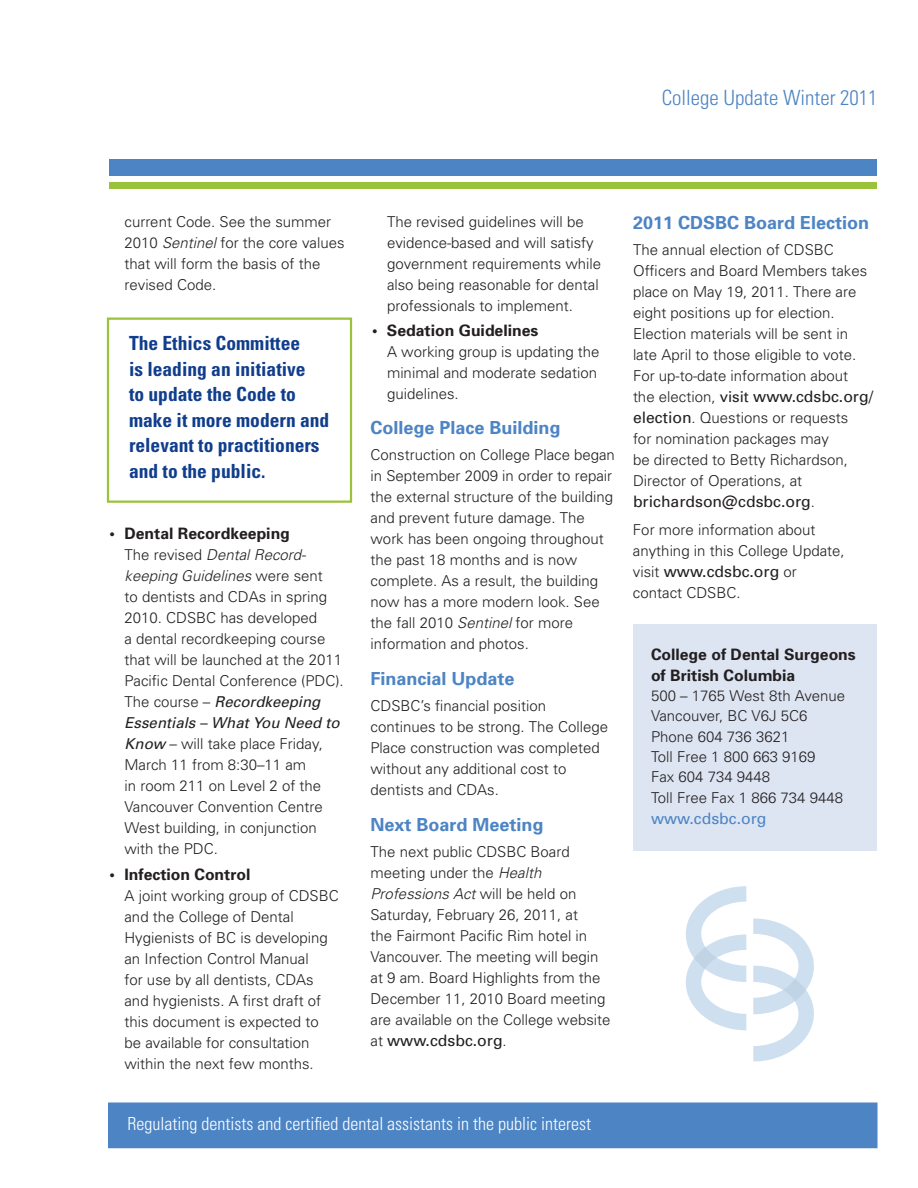
<style>
.page{position:relative;width:918px;height:1188px;background:#fff}
.page>*{position:absolute;margin:0;border:0;box-sizing:border-box;transform-origin:0 0}
.t1{font:300 condensed 21px "Univers";color:#4d84c4}
.t2{font:700 condensed 19.5px/25.5px "Univers";color:#103d8c}
.t3{font:700 18px "Univers";color:#4d84c4}
.t4{font:300 condensed 18px "Univers";color:#fff}
.t5{font:700 15.75px/21px "Univers";color:#231f20}
.t6{font:15.75px "Univers";color:#231f20}
.t7{font:15.75px "Univers";color:#4d84c4}
.t8{font:300 15px/21px "Univers";color:#231f20}
.s1{font-style:italic}
.s2{font-weight:400;font-style:italic}
.s3{font-weight:300;font-size:15px}
.s4{font-size:15px}
.s5{font-weight:400;font-size:15.75px}
</style>
<div class="page">
<div style="left:107px;top:318px;width:245px;height:185px;background:#fff;border:2px solid #9ac23b"></div>
<svg style="left:686px;top:886px;width:60px;height:144px"></svg>
<svg style="left:753px;top:918px;width:61px;height:143px"></svg>
<div style="left:694px;top:947px;width:23px;height:22px;background:linear-gradient(to bottom,#c4d7e8,#c6d9ea);border-radius:50%"></div>
<div style="left:783px;top:979px;width:23px;height:22px;background:linear-gradient(to bottom,#c4d7e8,#c6d9ea);border-radius:50%"></div>
<div style="left:633px;top:624px;width:244px;height:226px;background:#dde5f3"></div>
<div style="left:109px;top:159px;width:768px;height:17px;background:#4d84c4"></div>
<div style="left:108px;top:1102px;width:770px;height:46px;background:#4d84c4;border:2px solid #4d84c4"></div>
<div style="left:109px;top:183px;width:768px;height:6px;background:#9ac23b"></div>
<h1 class="t1" style="left:662px;top:85px;width:217px">College Update Winter 2011</h1>
<p class="t8" style="left:124px;top:210px;width:222px">current Code. See the summer<br>2010 <span class="s1">Sentinel</span> for the core values that will form the basis of the revised Code.</p>
<h2 class="t2" style="left:129px;top:330px;width:202px">The Ethics Committee<br>is leading an initiative<br>to update the Code to make it more modern and relevant to practitioners and to the public.</h2>
<p class="t5" style="left:110px;top:523px;width:182px">• Dental Recordkeeping</p>
<p class="t8" style="left:124px;top:544px;width:221px">The revised <span class="s1">Dental Record&shy;keeping Guidelines</span> were sent<br>to dentists and CDAs in spring<br>2010. CDSBC has developed<br>a dental recordkeeping course that will be launched at the 2011<br>Pacific Dental Conference (PDC).<br>The course – <span class="s2">Recordkeeping<br>Essentials – What You Need to<br>Know</span> – will take place Friday,<br>March 11 from 8:30–11 am<br>in room 211 on Level 2 of the<br>Vancouver Convention Centre<br>West building, in conjunction with the PDC.</p>
<p class="t5" style="left:110px;top:864px;width:143px">• Infection Control</p>
<p class="t8" style="left:124px;top:885px;width:216px">A joint working group of CDSBC and the College of Dental<br>Hygienists of BC is developing an Infection Control Manual<br>for use by all dentists, CDAs and hygienists. A first draft of this document is expected to be available for consultation within the next few months.</p>
<p class="t8" style="left:387px;top:210px;width:216px">The revised guidelines will be evidence-based and will satisfy government requirements while also being reasonable for dental professionals to implement.</p>
<p class="t5" style="left:372px;top:320px;width:168px">• Sedation Guidelines</p>
<p class="t8" style="left:387px;top:341px;width:214px">A working group is updating the minimal and moderate sedation guidelines.</p>
<p class="t3" style="left:370px;top:416px;width:192px">College Place Building</p>
<p class="t8" style="left:370px;top:443px;width:246px">Construction on College Place began in September 2009 in order to repair the external structure of the building and prevent future damage. The work has been ongoing throughout the past 18 months and is now complete. As a result, the building now has a more modern look. See the fall 2010 <span class="s1">Sentinel</span> for more information and photos.</p>
<p class="t3" style="left:370px;top:667px;width:146px">Financial Update</p>
<p class="t8" style="left:370px;top:694px;width:239px">CDSBC’s financial position continues to be strong. The College<br>Place construction was completed without any additional cost to dentists and CDAs.</p>
<p class="t3" style="left:370px;top:813px;width:175px">Next Board Meeting</p>
<p class="t8" style="left:370px;top:840px;width:242px">The next public CDSBC Board meeting under the <span class="s1">Health<br>Professions Act</span> will be held on<br>Saturday, February 26, 2011, at<br>the Fairmont Pacific Rim hotel in<br>Vancouver. The meeting will begin at 9 am. Board Highlights from the<br>December 11, 2010 Board meeting are available on the College website</p>
<p class="t6" style="left:370px;top:1030px;width:138px"><span class="s3">at</span> www.cdsbc.org<span class="s3">.</span></p>
<p class="t4" style="left:128px;top:1113px;width:465px">Regulating dentists and certified dental assistants in the public interest</p>
<p class="t3" style="left:633px;top:211px;width:238px">2011 CDSBC Board Election</p>
<p class="t8" style="left:633px;top:239px;width:236px">The annual election of CDSBC<br>Officers and Board Members takes place on May 19, 2011. There are eight positions up for election.<br>Election materials will be sent in late April to those eligible to vote.<br>For up-to-date information about</p>
<p class="t6" style="left:633px;top:387px;width:242px"><span class="s3">the election,</span> <span class="s4">visit</span> www.cdsbc.org/</p>
<p class="t8" style="left:633px;top:407px;width:217px"><span class="s5">election</span>. Questions or requests for nomination packages may be directed to Betty Richardson,<br>Director of Operations, at</p>
<p class="t6" style="left:633px;top:492px;width:184px">brichardson@cdsbc.org<span class="s3">.</span></p>
<p class="t8" style="left:633px;top:519px;width:213px">For more information about anything in this College Update,</p>
<p class="t6" style="left:633px;top:561px;width:165px"><span class="s3">visit</span> www.cdsbc.org <span class="s3">or</span></p>
<p class="t8" style="left:633px;top:582px;width:109px">contact CDSBC.</p>
<p class="t5" style="left:651px;top:643px;width:206px">College of Dental Surgeons of British Columbia</p>
<p class="t8" style="left:651px;top:685px;width:196px;line-height:20.4px">500 – 1765 West 8th Avenue<br>Vancouver, BC V6J 5C6<br>Phone 604 736 3621<br>Toll Free 1 800 663 9169<br>Fax 604 734 9448<br>Toll Free Fax 1 866 734 9448</p>
<p class="t7" style="left:651px;top:809px;width:117px">www.cdsbc.org</p>
</div>
